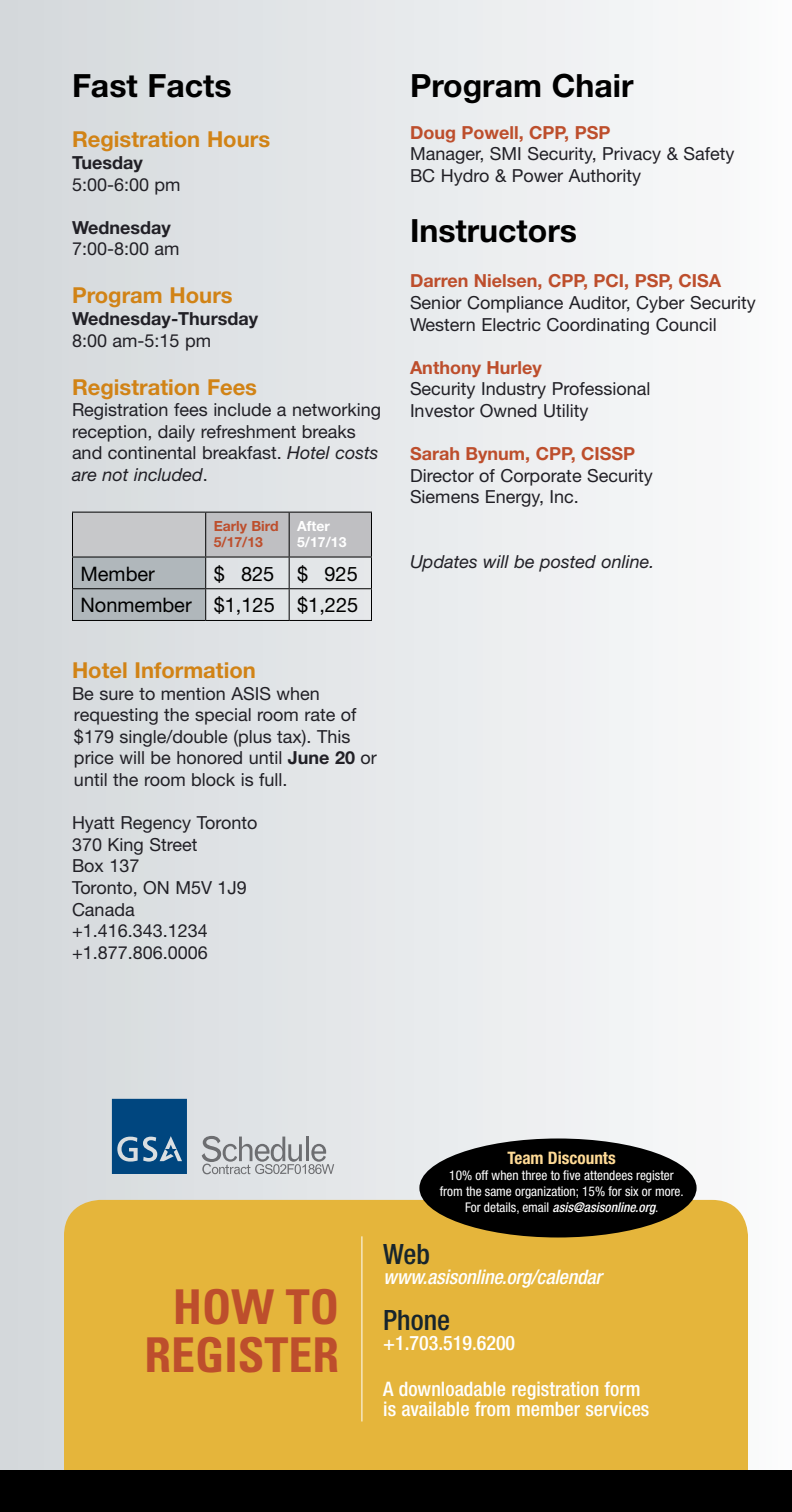
<style>
.page{position:relative;width:792px;height:1512px;background:#fff}
.page>*{position:absolute;margin:0;border:0;box-sizing:border-box;transform-origin:0 0}
.t1{font:700 condensed 48px/48px "Univers";color:#bd4e2c;text-align:center}
.t2{font:700 32px "Helvetica Neue";color:#000}
.t3{font:500 condensed 28px "Helvetica Neue";color:#17252d}
.t4{font:700 22px "Helvetica Neue";color:#d18316}
.t5{font:500 condensed 20px/20px "Helvetica Neue";color:#fff}
.t6{font:20px/31.8px "Helvetica Neue";color:#000;text-align:right}
.t7{font:italic 500 condensed 20px "Helvetica Neue";letter-spacing:-.01em;color:#fff}
.t8{font:18px/21.6px "Helvetica Neue";color:#212026}
.t9{font:700 18px "Helvetica Neue";color:#bd4e2c}
.t10{font:700 18px "Helvetica Neue";color:#212026}
.t11{font:italic 18px "Helvetica Neue";color:#212026}
.t12{font:700 condensed 17.2px "Helvetica Neue";color:#ffdb96}
.t13{font:700 14px/16px "Helvetica Neue";color:#bd4e2c}
.t14{font:700 14px/16px "Helvetica Neue";color:#fff}
.t15{font:condensed 13.4px/16px "Helvetica Neue";color:#fff;text-align:center}
.s1{font-style:italic}
.s2{font-weight:700}
.s3{font-weight:500;font-style:italic}
</style>
<div class="page">
<div style="left:0;top:0;width:792px;height:1512px;background:linear-gradient(to right,#d3d8db,#fbfbfc)"></div>
<div style="left:64px;top:1200px;width:684px;height:270px;background:#e5b53b"></div>
<div style="left:0;top:1470px;width:792px;height:42px;background:#000"></div>
<svg style="left:73px;top:513px;width:298px;height:107px;background:#c5c8cb"></svg>
<hr style="left:289px;top:512px;width:83px;height:1px;background:#000">
<hr style="left:371px;top:513px;width:1px;height:44px;background:#000">
<hr style="left:289px;top:557px;width:83px;height:1px;background:#000">
<hr style="left:289px;top:558px;width:1px;height:30px;background:#000">
<hr style="left:371px;top:558px;width:1px;height:30px;background:#000">
<hr style="left:72px;top:589px;width:1px;height:31px;background:#000">
<hr style="left:206px;top:588px;width:83px;height:1px;background:#000">
<hr style="left:205px;top:589px;width:1px;height:31px;background:#000">
<hr style="left:289px;top:588px;width:83px;height:1px;background:#000">
<hr style="left:289px;top:589px;width:1px;height:31px;background:#000">
<hr style="left:371px;top:589px;width:1px;height:31px;background:#000">
<hr style="left:72px;top:620px;width:134px;height:1px;background:#000">
<hr style="left:206px;top:620px;width:83px;height:1px;background:#000">
<hr style="left:289px;top:620px;width:83px;height:1px;background:#000">
<hr style="left:206px;top:512px;width:83px;height:1px;background:#000">
<hr style="left:289px;top:513px;width:1px;height:44px;background:#000">
<hr style="left:206px;top:557px;width:83px;height:1px;background:#000">
<hr style="left:72px;top:558px;width:1px;height:30px;background:#000">
<hr style="left:205px;top:558px;width:1px;height:30px;background:#000">
<hr style="left:72px;top:588px;width:134px;height:1px;background:#000">
<hr style="left:72px;top:512px;width:134px;height:1px;background:#000">
<hr style="left:72px;top:513px;width:1px;height:44px;background:#000">
<hr style="left:205px;top:513px;width:1px;height:44px;background:#000">
<hr style="left:72px;top:557px;width:134px;height:1px;background:#000">
<hr style="left:361px;top:1236px;width:1px;height:186px;background:#fff">
<svg style="left:112px;top:1099px;width:75px;height:75px;background:#175689"></svg>
<svg style="left:202px;top:1136px;width:132px;height:38px;background:#bec1c3"></svg>
<div style="left:419px;top:1139px;width:278px;height:99px;background:#000;border-radius:50%"></div>
<h2 class="t2" style="left:72px;top:66px;width:161px">Fast Facts</h2>
<p class="t4" style="left:72px;top:126px;width:200px">Registration Hours</p>
<p class="t10" style="left:72px;top:151px;width:72px">Tuesday</p>
<p class="t8" style="left:72px;top:173px;width:110px">5:00-6:00 pm</p>
<p class="t10" style="left:72px;top:216px;width:100px">Wednesday</p>
<p class="t8" style="left:72px;top:238px;width:109px">7:00-8:00 am</p>
<p class="t4" style="left:72px;top:282px;width:162px">Program Hours</p>
<p class="t10" style="left:72px;top:307px;width:188px">Wednesday-Thursday</p>
<p class="t8" style="left:72px;top:329px;width:141px">8:00 am-5:15 pm</p>
<p class="t4" style="left:72px;top:373px;width:187px">Registration Fees</p>
<p class="t8" style="left:72px;top:399px;width:311px">Registration fees include a networking reception, daily refreshment breaks and continental breakfast. <span class="s1">Hotel costs are not included</span>.</p>
<p class="t13" style="left:214px;top:518px;width:66px">Early Bird<br>5/17/13</p>
<p class="t14" style="left:297px;top:518px;width:51px">After<br>5/17/13</p>
<p class="t6" style="left:80px;top:557px;width:76px">Member</p>
<p class="t6" style="left:81px;top:557px;width:279px">$ 825 $ 925<br>Nonmember $1,125 $1,225</p>
<p class="t4" style="left:72px;top:657px;width:185px">Hotel Information</p>
<p class="t8" style="left:72px;top:682px;width:306px">Be sure to mention ASIS when requesting the special room rate of $179 single/double (plus tax). This price will be honored until <span class="s2">June 20</span> or until the room block is full.</p>
<p class="t8" style="left:72px;top:812px;width:187px">Hyatt Regency Toronto<br>370 King Street<br>Box 137<br>Toronto, ON M5V 1J9<br>Canada +1.416.343.1234 +1.877.806.0006</p>
<h2 class="t2" style="left:410px;top:66px;width:225px">Program Chair</h2>
<p class="t9" style="left:410px;top:121px;width:202px">Doug Powell, CPP, PSP</p>
<p class="t8" style="left:410px;top:143px;width:326px">Manager, SMI Security, Privacy &amp; Safety<br>BC Hydro &amp; Power Authority</p>
<h2 class="t2" style="left:410px;top:211px;width:169px">Instructors</h2>
<p class="t9" style="left:410px;top:270px;width:313px">Darren Nielsen, CPP, PCI, PSP, CISA</p>
<p class="t8" style="left:410px;top:292px;width:347px">Senior Compliance Auditor, Cyber Security<br>Western Electric Coordinating Council</p>
<p class="t9" style="left:410px;top:356px;width:133px">Anthony Hurley</p>
<p class="t8" style="left:410px;top:378px;width:242px">Security Industry Professional<br>Investor Owned Utility</p>
<p class="t9" style="left:410px;top:443px;width:227px">Sarah Bynum, CPP, CISSP</p>
<p class="t8" style="left:410px;top:464px;width:244px">Director of Corporate Security<br>Siemens Energy, Inc.</p>
<p class="t11" style="left:410px;top:551px;width:246px">Updates will be posted online.</p>
<p class="t12" style="left:507px;top:1148px;width:110px">Team Discounts</p>
<p class="t15" style="left:440px;top:1167px;width:246px">10% off when three to five attendees register from the same organization; 15% for six or more.<br>For details, email <span class="s3">asis@asisonline.org</span>.</p>
<h1 class="t1" style="left:145px;top:1282px;width:196px">HOW TO<br>REGISTER</h1>
<h3 class="t3" style="left:383px;top:1238px;width:48px">Web</h3>
<p class="t7" style="left:383px;top:1265px;width:220px">www.asisonline.org/calendar</p>
<h3 class="t3" style="left:383px;top:1303px;width:68px">Phone</h3>
<p class="t5" style="left:383px;top:1333px;width:134px">+1.703.519.6200</p>
<p class="t5" style="left:383px;top:1378px;width:268px">A downloadable registration form is available from member services</p>
</div>
